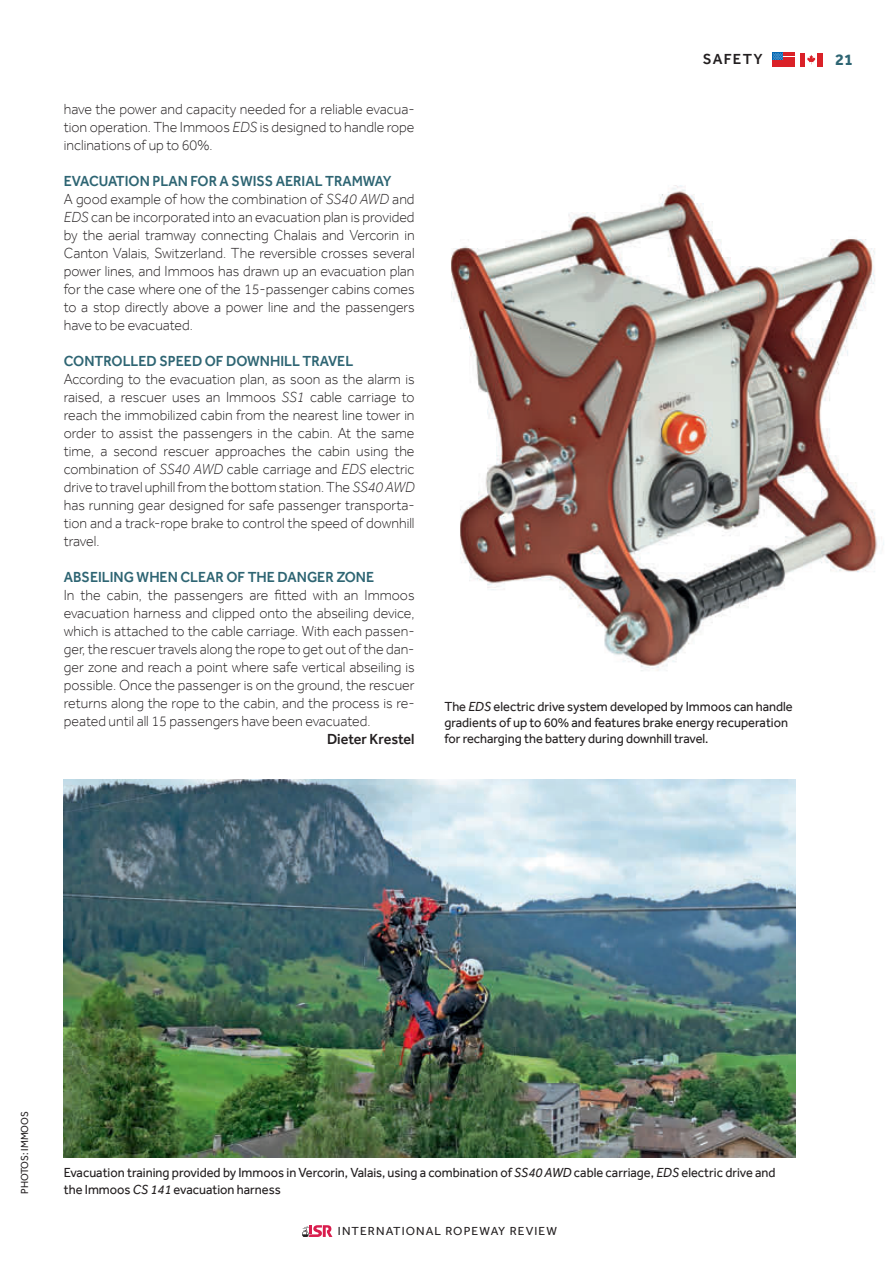
<style>
.page{position:relative;width:893px;height:1263px;background:#fff}
.page>*{position:absolute;margin:0;border:0;box-sizing:border-box;transform-origin:0 0}
.t1{font:700 16.5px "Effra";color:#2e6573}
.t2{font:300 15px/18px "Effra";color:#231f20;text-align:justify;scale:.95 1}
.t3{font:500 15px "Effra";color:#2e6573;scale:.95 1}
.t4{font:500 15px "Effra";color:#231f20;scale:.95 1}
.t5{font:500 15px "Effra";color:#231f20}
.t6{font:13.5px/16.2px "Effra";color:#231f20;scale:.95 1}
.t7{font:12px "Effra";letter-spacing:.09em;color:#231f20}
.t8{font:10.5px "Effra";color:#231f20;scale:.95 1}
.s1{font-style:italic}
.s2{font-weight:500;color:#2e6573}
</style>
<div class="page">
<svg style="left:302px;top:1225px;width:30px;height:12px"></svg>
<img style="left:64px;top:780px;width:731px;height:378px">
<img style="left:451px;top:185px;width:433px;height:486px">
<svg style="left:773px;top:53px;width:22px;height:13px"></svg>
<div style="left:800px;top:53px;width:6px;height:13px;background:#da2128"></div>
<div style="left:817px;top:53px;width:5px;height:13px;background:#da2128"></div>
<svg style="left:807px;top:55px;width:8px;height:9px"></svg>
<p class="t2" style="left:64px;top:99px;width:371px">have the power and capacity needed for a reliable evacua&shy;tion operation. The Immoos <span class="s1">EDS</span> is designed to handle rope inclinations of up to 60%.</p>
<p class="t2" style="left:64px;top:171px;width:371px;text-align:left"><span class="s2">EVACUATION PLAN FOR A SWISS AERIAL TRAMWAY<br></span>A good example of how the combination of <span class="s1">SS40 AWD</span> and <span class="s1">EDS</span> can be incorporated into an evacuation plan is provided by the aerial tramway connecting Chalais and Vercorin in Canton Valais, Switzerland. The reversible crosses several power lines, and Immoos has drawn up an evacuation plan for the case where one of the 15-passenger cabins comes to a stop directly above a power line and the passengers have to be evacuated.</p>
<p class="t3" style="left:64px;top:352px;width:306px">CONTROLLED SPEED OF DOWNHILL TRAVEL</p>
<p class="t2" style="left:64px;top:369px;width:371px">According to the evacuation plan, as soon as the alarm is raised, a rescuer uses an Immoos <span class="s1">SS1</span> cable carriage to reach the immobilized cabin from the nearest line tower in order to assist the passengers in the cabin. At the same time, a second rescuer approaches the cabin using the combination of <span class="s1">SS40 AWD</span> cable carriage and <span class="s1">EDS</span> electric drive to travel uphill from the bottom station. The <span class="s1">SS40 AWD </span>has running gear designed for safe passenger transporta&shy;tion and a track-rope brake to control the speed of downhill travel.</p>
<p class="t3" style="left:64px;top:568px;width:328px">ABSEILING WHEN CLEAR OF THE DANGER ZONE</p>
<p class="t2" style="left:64px;top:585px;width:371px">In the cabin, the passengers are fitted with an Immoos evacuation harness and clipped onto the abseiling device, which is attached to the cable carriage. With each passen&shy;ger, the rescuer travels along the rope to get out of the dan&shy;ger zone and reach a point where safe vertical abseiling is possible. Once the passenger is on the ground, the rescuer returns along the rope to the cabin, and the process is re&shy;peated until all 15 passengers have been evacuated.</p>
<p class="t4" style="left:327px;top:730px;width:94px">Dieter Krestel</p>
<p class="t5" style="left:703px;top:50px;width:61px">SAFETY</p>
<p class="t1" style="left:835px;top:49px;width:19px">21</p>
<p class="t6" style="left:444px;top:698px;width:368px">The <span class="s1">EDS</span> electric drive system developed by Immoos can handle gradients of up to 60% and features brake energy recuperation for recharging the battery during downhill travel.</p>
<p class="t8" style="left:18px;top:1194px;width:89px;rotate:-90deg">PHOTOS: IMMOOS</p>
<p class="t6" style="left:64px;top:1164px;width:751px">Evacuation training provided by Immoos in Vercorin, Valais, using a combination of <span class="s1">SS40 AWD</span> cable carriage, <span class="s1">EDS</span> electric drive and the Immoos <span class="s1">CS 141</span> evacuation harness</p>
<p class="t7" style="left:338px;top:1224px;width:220px">INTERNATIONAL ROPEWAY REVIEW</p>
</div>
